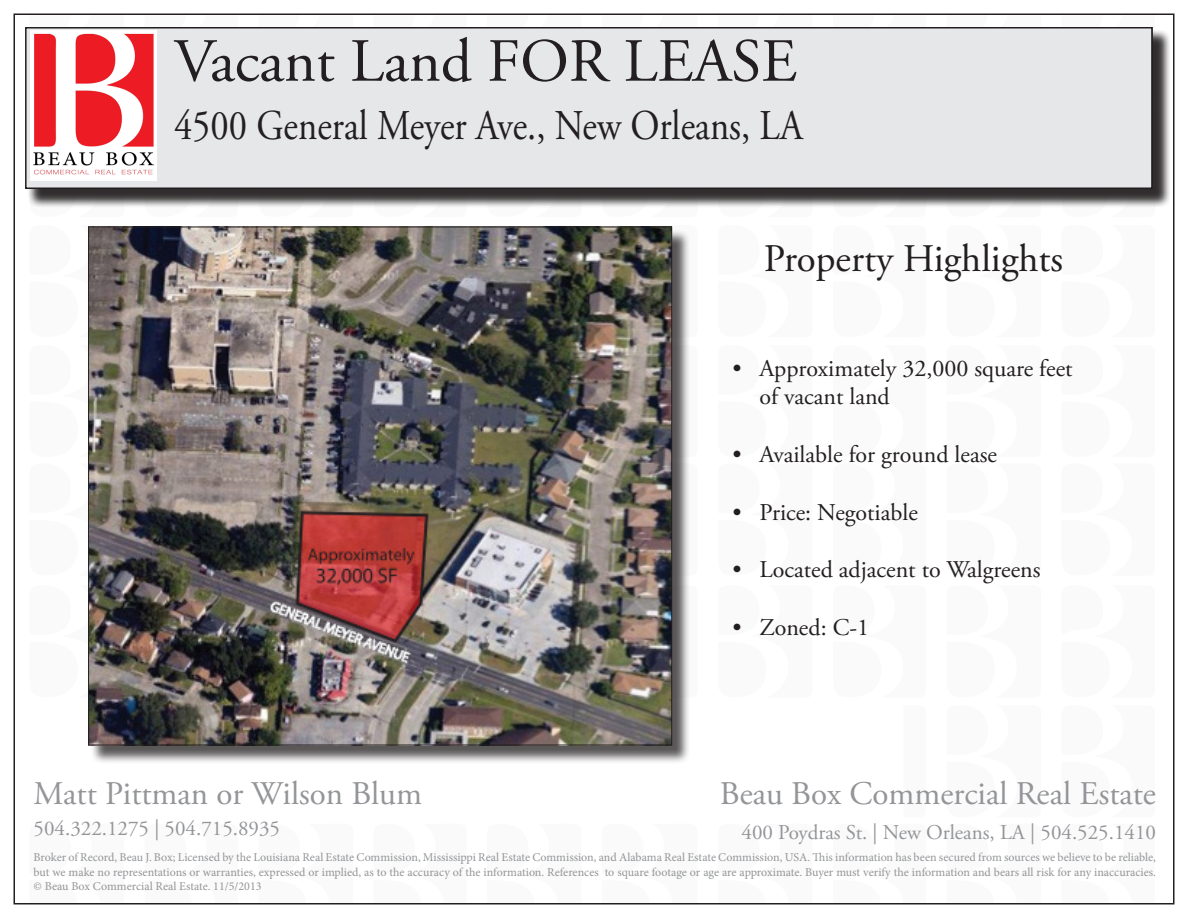
<style>
.page{position:relative;width:1188px;height:918px;background:#fff}
.page>*{position:absolute;margin:0;border:0;box-sizing:border-box;transform-origin:0 0}
.t1{font:61.2px "Adobe Garamond Pro";color:#231f20}
.t2{font:42.3px "Adobe Garamond Pro";color:#231f20;scale:.87 1}
.t3{font:39px "Adobe Garamond Pro";color:#231f20}
.t4{font:33px "Adobe Garamond Pro";color:#939598}
.t5{font:24px/28.8px "Adobe Garamond Pro";color:#231f20}
.t6{font:21px "Adobe Garamond Pro";color:#939598}
.t7{font:12px/14.4px "Minion Pro";color:#939598;text-align:justify}
</style>
<div class="page">
<svg style="left:602px;top:226px;width:71px;height:3px"></svg>
<div style="left:27px;top:29px;width:1145px;height:178px;background:#231f20;opacity:.75"></div>
<div style="left:26px;top:28px;width:1126px;height:160px;background:#e6e7e9"></div>
<div style="left:25px;top:27px;width:1128px;height:162px;border:2px solid #231f20"></div>
<img style="left:30px;top:31px;width:126px;height:150px">
<div style="left:90px;top:229px;width:601px;height:535px;background:#231f20;opacity:.75"></div>
<img style="left:90px;top:229px;width:580px;height:514px">
<p class="t1" style="left:189px;top:22px;width:472px">Office FOR LEASE</p>
<p class="t2" style="left:207px;top:97px;width:562px">647 Galeria Dr., Baton Rouge, LA</p>
<p class="t1" style="left:174px;top:25px;width:625px">Vacant Land FOR LEASE</p>
<p class="t2" style="left:174px;top:100px;width:724px">4500 General Meyer Ave., New Orleans, LA</p>
<p class="t3" style="left:764px;top:236px;width:301px">Property Highlights</p>
<p class="t4" style="left:34px;top:773px;width:390px">Matt Pittman or Wilson Blum</p>
<p class="t6" style="left:34px;top:816px;width:248px">504.322.1275 | 504.715.8935</p>
<p class="t5" style="left:760px;top:355px;width:315px;text-indent:-27px">• Approximately 32,000 square feet of vacant land</p>
<p class="t5" style="left:733px;top:441px;width:266px">• Available for ground lease</p>
<p class="t5" style="left:733px;top:499px;width:187px">• Price: Negotiable</p>
<p class="t5" style="left:733px;top:556px;width:310px">• Located adjacent to Walgreens</p>
<p class="t5" style="left:733px;top:614px;width:138px">• Zoned: C-1</p>
<p class="t4" style="left:720px;top:773px;width:438px">Beau Box Commercial Real Estate</p>
<p class="t6" style="left:742px;top:819px;width:416px">400 Poydras St. | New Orleans, LA | 504.525.1410</p>
<p class="t7" style="left:34px;top:850px;width:1124px">Broker of Record, Beau J. Box; Licensed by the Louisiana Real Estate Commission, Mississippi Real Estate Commission, and Alabama Real Estate Commission, USA. This information has been secured from sources we believe to be reliable, but we make no representations or warranties, expressed or implied, as to the accuracy of the information. References to square footage or age are approximate. Buyer must verify the information and bears all risk for any inaccuracies. © Beau Box Commercial Real Estate. 11/5/2013</p>
</div>
